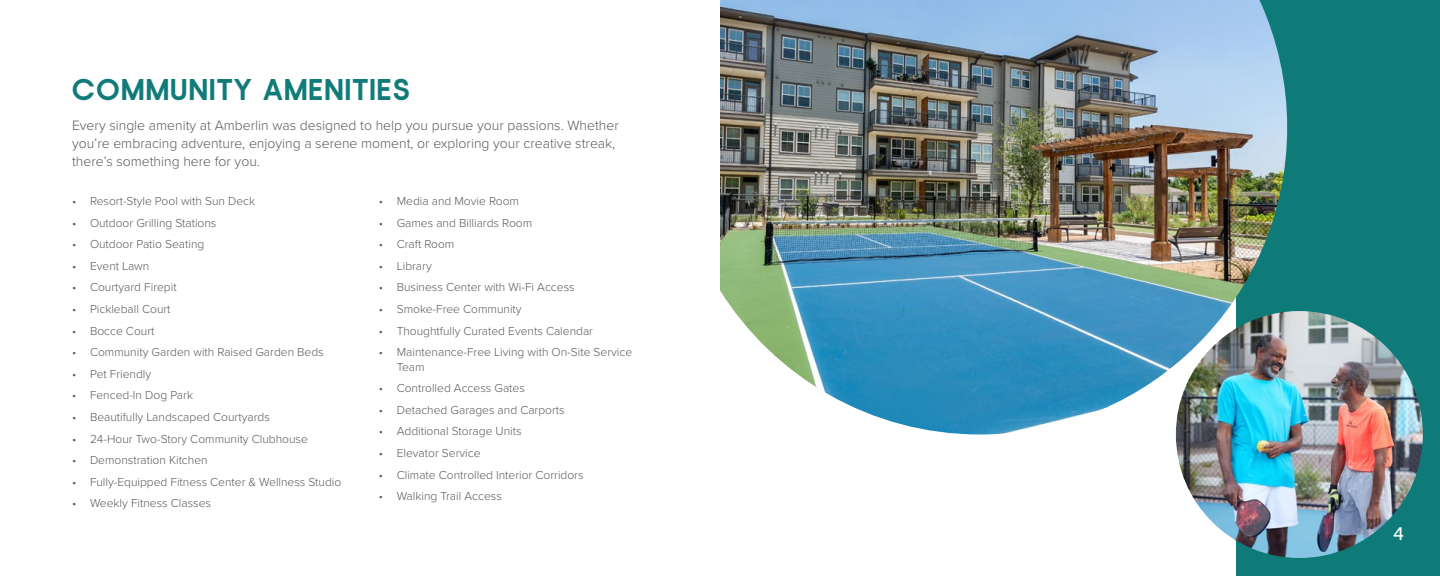
<style>
.page{position:relative;width:1440px;height:576px;background:#fff}
.page>*{position:absolute;margin:0;border:0;box-sizing:border-box;transform-origin:0 0}
.t1{font:700 30px "Nordique Pro";letter-spacing:.06em;color:#107b78}
.t2{font:18px "Museo Sans 500";color:#fff}
.t3{font:300 14px/18px "Proxima Nova";color:#5a5a5a}
.t4{font:300 12px/14.4px "Proxima Nova";color:#5a5a5a}
</style>
<div class="page">
<div style="left:1237px;top:0;width:203px;height:576px;background:#0f7b79"></div>
<img style="left:720px;top:0;width:567px;height:435px">
<img style="left:1176px;top:311px;width:247px;height:247px;border-radius:123px">
<h1 class="t1" style="left:72px;top:72px;width:339px">COMMUNITY AMENITIES</h1>
<p class="t3" style="left:72px;top:115px;width:548px">Every single amenity at Amberlin was designed to help you pursue your passions. Whether you’re embracing adventure, enjoying a serene moment, or exploring your creative streak, there’s something here for you.</p>
<p class="t4" style="left:72px;top:193px;width:185px">• Resort-Style Pool with Sun Deck</p>
<p class="t4" style="left:72px;top:215px;width:146px">• Outdoor Grilling Stations</p>
<p class="t4" style="left:72px;top:236px;width:134px">• Outdoor Patio Seating</p>
<p class="t4" style="left:72px;top:258px;width:79px">• Event Lawn</p>
<p class="t4" style="left:72px;top:280px;width:106px">• Courtyard Firepit</p>
<p class="t4" style="left:72px;top:301px;width:100px">• Pickleball Court</p>
<p class="t4" style="left:72px;top:323px;width:84px">• Bocce Court</p>
<p class="t4" style="left:72px;top:344px;width:253px">• Community Garden with Raised Garden Beds</p>
<p class="t4" style="left:72px;top:366px;width:81px">• Pet Friendly</p>
<p class="t4" style="left:72px;top:388px;width:123px">• Fenced-In Dog Park</p>
<p class="t4" style="left:72px;top:409px;width:199px">• Beautifully Landscaped Courtyards</p>
<p class="t4" style="left:72px;top:431px;width:237px">• 24-Hour Two-Story Community Clubhouse</p>
<p class="t4" style="left:72px;top:452px;width:137px">• Demonstration Kitchen</p>
<p class="t4" style="left:72px;top:474px;width:271px">• Fully-Equipped Fitness Center &amp; Wellness Studio</p>
<p class="t4" style="left:72px;top:496px;width:141px">• Weekly Fitness Classes</p>
<p class="t4" style="left:379px;top:193px;width:142px">• Media and Movie Room</p>
<p class="t4" style="left:379px;top:215px;width:155px">• Games and Billiards Room</p>
<p class="t4" style="left:379px;top:236px;width:77px">• Craft Room</p>
<p class="t4" style="left:379px;top:258px;width:55px">• Library</p>
<p class="t4" style="left:379px;top:280px;width:197px">• Business Center with Wi-Fi Access</p>
<p class="t4" style="left:379px;top:301px;width:144px">• Smoke-Free Community</p>
<p class="t4" style="left:379px;top:323px;width:216px">• Thoughtfully Curated Events Calendar</p>
<p class="t4" style="left:397px;top:344px;width:237px;text-indent:-18px">• Maintenance-Free Living with On-Site Service<br>Team</p>
<p class="t4" style="left:379px;top:380px;width:148px">• Controlled Access Gates</p>
<p class="t4" style="left:379px;top:402px;width:188px">• Detached Garages and Carports</p>
<p class="t4" style="left:379px;top:424px;width:144px">• Additional Storage Units</p>
<p class="t4" style="left:379px;top:445px;width:103px">• Elevator Service</p>
<p class="t4" style="left:379px;top:467px;width:206px">• Climate Controlled Interior Corridors</p>
<p class="t4" style="left:379px;top:488px;width:125px">• Walking Trail Access</p>
<h2 class="t2" style="left:1393px;top:524px;width:12px">4</h2>
</div>
